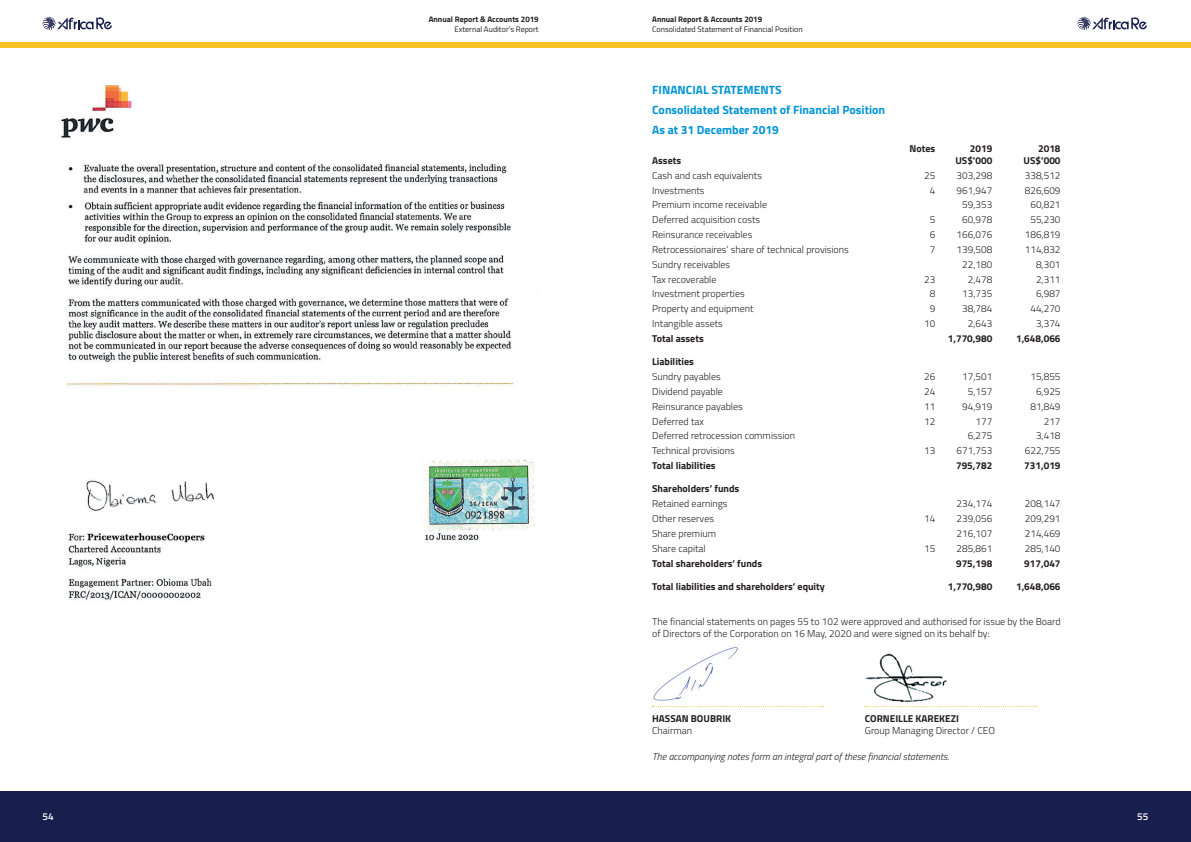
<style>
.page{position:relative;width:1191px;height:842px;background:#fff}
.page>*{position:absolute;margin:0;border:0;box-sizing:border-box;transform-origin:0 0}
.t1{font:700 12px/20.1px "Titillium";color:#0094d7}
.t2{font:300 10px/12px "Titillium";color:#231f20}
.t3{font:700 10px "Titillium";color:#231f20}
.t4{font:italic 300 10px "Titillium";color:#231f20}
.t5{font:600 10px "Titillium";color:#fff}
.t6{font:8px "Titillium";color:#231f20}
.t7{font:700 8px "Titillium";color:#231f20}
</style>
<div class="page">
<div style="left:0;top:43px;width:1191px;height:5px;background:#f7c224"></div>
<div style="left:0;top:791px;width:595px;height:51px;background:#191f4c"></div>
<div style="left:595px;top:791px;width:596px;height:51px;background:#191f4c"></div>
<svg style="left:43px;top:17px;width:69px;height:13px"></svg>
<svg style="left:1077px;top:17px;width:69px;height:13px"></svg>
<img style="left:61px;top:85px;width:477px;height:515px">
<svg style="left:652px;top:706px;width:171px;height:1px"></svg>
<svg style="left:865px;top:706px;width:171px;height:1px"></svg>
<img style="left:865px;top:653px;width:82px;height:49px">
<img style="left:653px;top:647px;width:85px;height:54px">
<p class="t7" style="left:429px;top:13px;width:112px">Annual Report &amp; Accounts 2019</p>
<p class="t6" style="left:454px;top:23px;width:86px">External Auditor’s Report</p>
<p class="t7" style="left:652px;top:13px;width:112px">Annual Report &amp; Accounts 2019</p>
<p class="t6" style="left:652px;top:23px;width:152px">Consolidated Statement of Financial Position</p>
<p class="t1" style="left:652px;top:79px;width:234px">FINANCIAL STATEMENTS<br>Consolidated Statement of Financial Position<br>As at 31 December 2019</p>
<p class="t3" style="left:909px;top:141px;width:27px">Notes</p>
<p class="t3" style="left:970px;top:141px;width:24px">2019</p>
<p class="t3" style="left:1038px;top:141px;width:24px">2018</p>
<p class="t3" style="left:652px;top:153px;width:30px">Assets</p>
<p class="t3" style="left:955px;top:153px;width:38px">US$’000</p>
<p class="t3" style="left:1023px;top:153px;width:38px">US$’000</p>
<p class="t2" style="left:652px;top:169px;width:111px">Cash and cash equivalents</p>
<p class="t2" style="left:924px;top:169px;width:13px">25</p>
<p class="t2" style="left:956px;top:169px;width:37px">303,298</p>
<p class="t2" style="left:1024px;top:169px;width:37px">338,512</p>
<p class="t2" style="left:652px;top:184px;width:54px">Investments</p>
<p class="t2" style="left:929px;top:184px;width:7px">4</p>
<p class="t2" style="left:956px;top:184px;width:37px">961,947</p>
<p class="t2" style="left:1024px;top:184px;width:37px">826,609</p>
<p class="t2" style="left:652px;top:198px;width:116px">Premium income receivable</p>
<p class="t2" style="left:962px;top:198px;width:32px">59,353</p>
<p class="t2" style="left:1030px;top:198px;width:32px">60,821</p>
<p class="t2" style="left:652px;top:213px;width:109px">Deferred acquisition costs</p>
<p class="t2" style="left:929px;top:213px;width:7px">5</p>
<p class="t2" style="left:962px;top:213px;width:32px">60,978</p>
<p class="t2" style="left:1030px;top:213px;width:32px">55,230</p>
<p class="t2" style="left:652px;top:228px;width:102px">Reinsurance receivables</p>
<p class="t2" style="left:929px;top:228px;width:7px">6</p>
<p class="t2" style="left:956px;top:228px;width:37px">166,076</p>
<p class="t2" style="left:1024px;top:228px;width:37px">186,819</p>
<p class="t2" style="left:652px;top:243px;width:198px">Retrocessionaires’ share of technical provisions</p>
<p class="t2" style="left:929px;top:243px;width:7px">7</p>
<p class="t2" style="left:956px;top:243px;width:37px">139,508</p>
<p class="t2" style="left:1024px;top:243px;width:37px">114,832</p>
<p class="t2" style="left:652px;top:258px;width:80px">Sundry receivables</p>
<p class="t2" style="left:962px;top:258px;width:32px">22,180</p>
<p class="t2" style="left:1036px;top:258px;width:26px">8,301</p>
<p class="t2" style="left:652px;top:273px;width:66px">Tax recoverable</p>
<p class="t2" style="left:924px;top:273px;width:13px">23</p>
<p class="t2" style="left:967px;top:273px;width:26px">2,478</p>
<p class="t2" style="left:1036px;top:273px;width:26px">2,311</p>
<p class="t2" style="left:652px;top:287px;width:94px">Investment properties</p>
<p class="t2" style="left:929px;top:287px;width:7px">8</p>
<p class="t2" style="left:962px;top:287px;width:32px">13,735</p>
<p class="t2" style="left:1036px;top:287px;width:26px">6,987</p>
<p class="t2" style="left:652px;top:302px;width:103px">Property and equipment</p>
<p class="t2" style="left:929px;top:302px;width:7px">9</p>
<p class="t2" style="left:962px;top:302px;width:32px">38,784</p>
<p class="t2" style="left:1030px;top:302px;width:32px">44,270</p>
<p class="t2" style="left:652px;top:317px;width:72px">Intangible assets</p>
<p class="t2" style="left:924px;top:317px;width:13px">10</p>
<p class="t2" style="left:967px;top:317px;width:26px">2,643</p>
<p class="t2" style="left:1036px;top:317px;width:26px">3,374</p>
<p class="t3" style="left:652px;top:331px;width:53px">Total assets</p>
<p class="t3" style="left:948px;top:331px;width:46px">1,770,980</p>
<p class="t3" style="left:1016px;top:331px;width:46px">1,648,066</p>
<p class="t3" style="left:652px;top:354px;width:43px">Liabilities</p>
<p class="t2" style="left:652px;top:370px;width:70px">Sundry payables</p>
<p class="t2" style="left:924px;top:370px;width:13px">26</p>
<p class="t2" style="left:962px;top:370px;width:32px">17,501</p>
<p class="t2" style="left:1030px;top:370px;width:32px">15,855</p>
<p class="t2" style="left:652px;top:385px;width:72px">Dividend payable</p>
<p class="t2" style="left:924px;top:385px;width:13px">24</p>
<p class="t2" style="left:967px;top:385px;width:26px">5,157</p>
<p class="t2" style="left:1036px;top:385px;width:26px">6,925</p>
<p class="t2" style="left:652px;top:400px;width:92px">Reinsurance payables</p>
<p class="t2" style="left:924px;top:400px;width:13px">11</p>
<p class="t2" style="left:962px;top:400px;width:32px">94,919</p>
<p class="t2" style="left:1030px;top:400px;width:32px">81,849</p>
<p class="t2" style="left:652px;top:414px;width:53px">Deferred tax</p>
<p class="t2" style="left:924px;top:414px;width:13px">12</p>
<p class="t2" style="left:975px;top:414px;width:18px">177</p>
<p class="t2" style="left:1043px;top:414px;width:18px">217</p>
<p class="t2" style="left:652px;top:429px;width:144px">Deferred retrocession commission</p>
<p class="t2" style="left:967px;top:429px;width:26px">6,275</p>
<p class="t2" style="left:1036px;top:429px;width:26px">3,418</p>
<p class="t2" style="left:652px;top:444px;width:84px">Technical provisions</p>
<p class="t2" style="left:924px;top:444px;width:13px">13</p>
<p class="t2" style="left:956px;top:444px;width:37px">671,753</p>
<p class="t2" style="left:1024px;top:444px;width:37px">622,755</p>
<p class="t3" style="left:652px;top:458px;width:65px">Total liabilities</p>
<p class="t3" style="left:956px;top:458px;width:38px">795,782</p>
<p class="t3" style="left:1024px;top:458px;width:38px">731,019</p>
<p class="t3" style="left:652px;top:481px;width:89px">Shareholders’ funds</p>
<p class="t2" style="left:652px;top:497px;width:77px">Retained earnings</p>
<p class="t2" style="left:956px;top:497px;width:37px">234,174</p>
<p class="t2" style="left:1024px;top:497px;width:37px">208,147</p>
<p class="t2" style="left:652px;top:512px;width:63px">Other reserves</p>
<p class="t2" style="left:924px;top:512px;width:13px">14</p>
<p class="t2" style="left:956px;top:512px;width:37px">239,056</p>
<p class="t2" style="left:1024px;top:512px;width:37px">209,291</p>
<p class="t2" style="left:652px;top:527px;width:65px">Share premium</p>
<p class="t2" style="left:956px;top:527px;width:37px">216,107</p>
<p class="t2" style="left:1024px;top:527px;width:37px">214,469</p>
<p class="t2" style="left:652px;top:542px;width:55px">Share capital</p>
<p class="t2" style="left:924px;top:542px;width:13px">15</p>
<p class="t2" style="left:956px;top:542px;width:37px">285,861</p>
<p class="t2" style="left:1024px;top:542px;width:37px">285,140</p>
<p class="t3" style="left:652px;top:555px;width:111px">Total shareholders’ funds</p>
<p class="t3" style="left:956px;top:555px;width:38px">975,198</p>
<p class="t3" style="left:1024px;top:555px;width:38px">917,047</p>
<p class="t3" style="left:652px;top:579px;width:174px">Total liabilities and shareholders’ equity</p>
<p class="t3" style="left:948px;top:579px;width:46px">1,770,980</p>
<p class="t3" style="left:1016px;top:579px;width:46px">1,648,066</p>
<p class="t2" style="left:652px;top:615px;width:410px">The financial statements on pages 55 to 102 were approved and authorised for issue by the Board of Directors of the Corporation on 16 May, 2020 and were signed on its behalf by:</p>
<p class="t3" style="left:652px;top:711px;width:80px">HASSAN BOUBRIK</p>
<p class="t2" style="left:652px;top:724px;width:41px">Chairman</p>
<p class="t3" style="left:865px;top:711px;width:95px">CORNEILLE KAREKEZI</p>
<p class="t2" style="left:865px;top:724px;width:132px">Group Managing Director / CEO</p>
<p class="t4" style="left:652px;top:750px;width:298px">The accompanying notes form an integral part of these financial statements.</p>
<p class="t5" style="left:43px;top:809px;width:13px">54</p>
<p class="t5" style="left:1137px;top:809px;width:13px">55</p>
</div>
